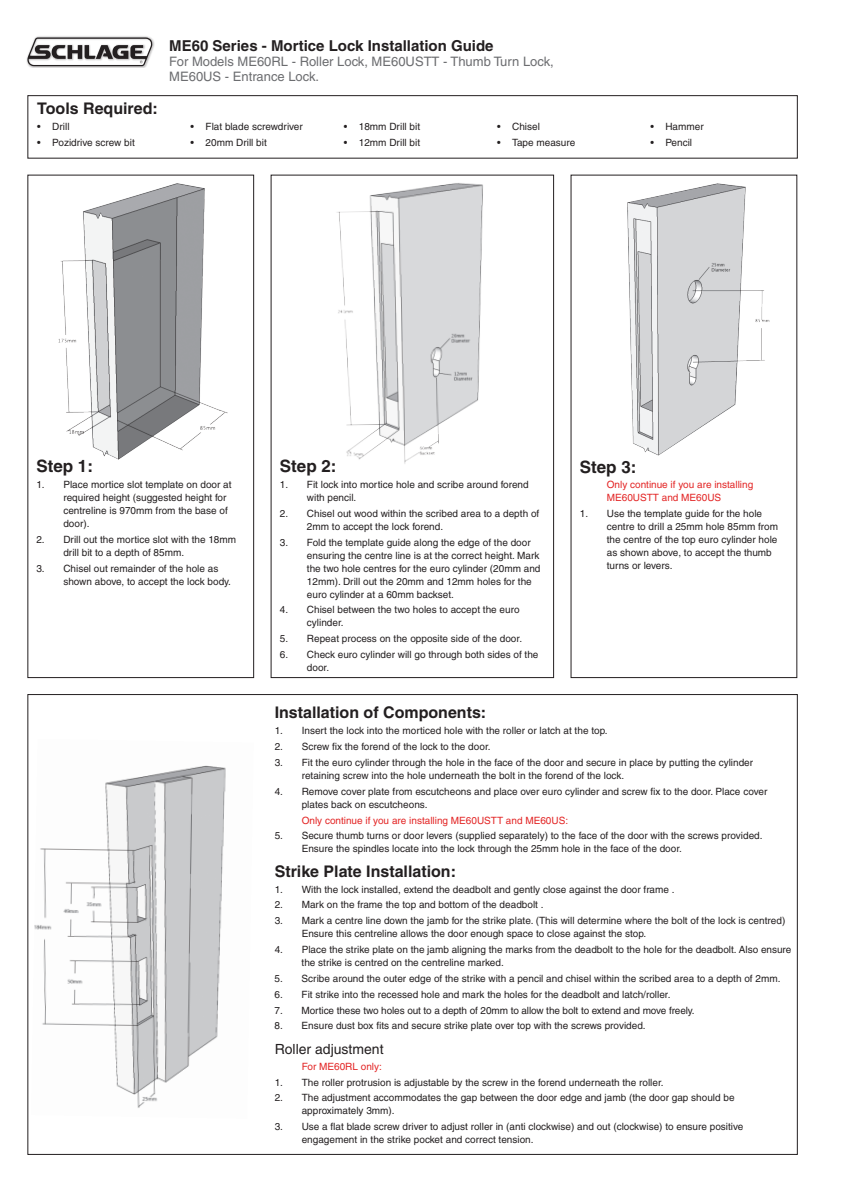
<style>
.page{position:relative;width:842px;height:1191px;background:#fff}
.page>*{position:absolute;margin:0;border:0;box-sizing:border-box;transform-origin:0 0}
.t1{font:700 17px "Helvetica";color:#231f20}
.t2{font:700 16px "Helvetica";color:#231f20}
.t3{font:700 15px "Helvetica";color:#231f20}
.t4{font:14px "Helvetica";color:#231f20}
.t5{font:13px/15px "Helvetica";color:#6c6d70}
.t6{font:10px/13px "Helvetica";color:#231f20}
.t7{font:10px/13px "Helvetica";color:#e32525}
</style>
<div class="page">
<img style="left:34px;top:765px;width:192px;height:343px">
<div style="left:27px;top:95px;width:771px;height:64px;border:1px solid #231f20"></div>
<div style="left:27px;top:175px;width:227px;height:503px;border:1px solid #231f20"></div>
<img style="left:40px;top:174px;width:197px;height:286px">
<img style="left:321px;top:157px;width:218px;height:307px">
<img style="left:607px;top:174px;width:170px;height:282px">
<img style="left:26px;top:36px;width:128px;height:32px">
<svg style="left:27px;top:37px;width:126px;height:29px"></svg>
<h2 class="t2" style="left:37px;top:99px;width:122px">Tools Required:</h2>
<p class="t6" style="left:37px;top:120px;width:34px">• Drill</p>
<p class="t6" style="left:37px;top:136px;width:99px">• Pozidrive screw bit</p>
<h3 class="t3" style="left:169px;top:36px;width:326px">ME60 Series - Mortice Lock Installation Guide</h3>
<h3 class="t5" style="left:169px;top:53px;width:386px">For Models ME60RL - Roller Lock, ME60USTT - Thumb Turn Lock,<br>ME60US - Entrance Lock.</h3>
<p class="t6" style="left:191px;top:120px;width:114px">• Flat blade screwdriver</p>
<p class="t6" style="left:191px;top:136px;width:78px">• 20mm Drill bit</p>
<p class="t6" style="left:344px;top:120px;width:78px">• 18mm Drill bit</p>
<p class="t6" style="left:344px;top:136px;width:78px">• 12mm Drill bit</p>
<p class="t6" style="left:497px;top:120px;width:44px">• Chisel</p>
<p class="t6" style="left:497px;top:136px;width:80px">• Tape measure</p>
<p class="t6" style="left:650px;top:120px;width:55px">• Hammer</p>
<p class="t6" style="left:650px;top:136px;width:43px">• Pencil</p>
<h1 class="t1" style="left:36px;top:456px;width:58px">Step 1:</h1>
<p class="t6" style="left:63px;top:478px;width:170px;text-indent:-27px">1. Place mortice slot template on door at required height (suggested height for centreline is 970mm from the base of door).</p>
<p class="t6" style="left:63px;top:533px;width:174px;text-indent:-27px">2. Drill out the mortice slot with the 18mm drill bit to a depth of 85mm.</p>
<p class="t6" style="left:63px;top:561px;width:169px;text-indent:-27px">3. Chisel out remainder of the hole as shown above, to accept the lock body.</p>
<h1 class="t1" style="left:280px;top:456px;width:58px">Step 2:</h1>
<p class="t6" style="left:307px;top:478px;width:223px;text-indent:-27px">1. Fit lock into mortice hole and scribe around forend with pencil.</p>
<p class="t6" style="left:307px;top:507px;width:234px;text-indent:-27px">2. Chisel out wood within the scribed area to a depth of<br>2mm to accept the lock forend.</p>
<p class="t6" style="left:307px;top:535px;width:235px;text-indent:-27px">3. Fold the template guide along the edge of the door ensuring the centre line is at the correct height. Mark the two hole centres for the euro cylinder (20mm and 12mm). Drill out the 20mm and 12mm holes for the euro cylinder at a 60mm backset.</p>
<p class="t6" style="left:307px;top:603px;width:214px;text-indent:-27px">4. Chisel between the two holes to accept the euro cylinder.</p>
<p class="t6" style="left:280px;top:632px;width:244px">5. Repeat process on the opposite side of the door.</p>
<p class="t6" style="left:307px;top:648px;width:233px;text-indent:-27px">6. Check euro cylinder will go through both sides of the door.</p>
<h2 class="t2" style="left:275px;top:703px;width:213px">Installation of Components:</h2>
<p class="t6" style="left:275px;top:724px;width:334px">1. Insert the lock into the morticed hole with the roller or latch at the top.</p>
<p class="t6" style="left:275px;top:740px;width:217px">2. Screw fix the forend of the lock to the door.</p>
<p class="t6" style="left:302px;top:756px;width:453px;text-indent:-27px">3. Fit the euro cylinder through the hole in the face of the door and secure in place by putting the cylinder retaining screw into the hole underneath the bolt in the forend of the lock.</p>
<p class="t6" style="left:302px;top:784px;width:467px;text-indent:-27px">4. Remove cover plate from escutcheons and place over euro cylinder and screw fix to the door. Place cover plates back on escutcheons.</p>
<p class="t7" style="left:302px;top:813px;width:268px">Only continue if you are installing ME60USTT and ME60US:</p>
<p class="t6" style="left:302px;top:829px;width:462px;text-indent:-27px">5. Secure thumb turns or door levers (supplied separately) to the face of the door with the screws provided.<br>Ensure the spindles locate into the lock through the 25mm hole in the face of the door.</p>
<h2 class="t2" style="left:275px;top:861px;width:183px">Strike Plate Installation:</h2>
<p class="t6" style="left:275px;top:882px;width:401px">1. With the lock installed, extend the deadbolt and gently close against the door frame .</p>
<p class="t6" style="left:275px;top:897px;width:270px;line-height:15.8px">2. Mark on the frame the top and bottom of the deadbolt .<br>3.</p>
<h1 class="t1" style="left:580px;top:456px;width:58px">Step 3:</h1>
<p class="t7" style="left:607px;top:478px;width:148px">Only continue if you are installing<br>ME60USTT and ME60US</p>
<p class="t6" style="left:607px;top:507px;width:173px;text-indent:-27px">1. Use the template guide for the hole centre to drill a 25mm hole 85mm from the centre of the top euro cylinder hole as shown above, to accept the thumb turns or levers.</p>
<p class="t6" style="left:302px;top:914px;width:485px">Mark a centre line down the jamb for the strike plate. (This will determine where the bolt of the lock is centred)<br>Ensure this centreline allows the door enough space to close against the stop.</p>
<p class="t6" style="left:275px;top:943px;width:10px">4.</p>
<p class="t6" style="left:302px;top:943px;width:491px">Place the strike plate on the jamb aligning the marks from the deadbolt to the hole for the deadbolt. Also ensure the strike is centred on the centreline marked.</p>
<p class="t6" style="left:275px;top:972px;width:507px">5. Scribe around the outer edge of the strike with a pencil and chisel within the scribed area to a depth of 2mm.</p>
<p class="t6" style="left:275px;top:987px;width:397px">6. Fit strike into the recessed hole and mark the holes for the deadbolt and latch/roller.</p>
<p class="t6" style="left:275px;top:1003px;width:421px">7. Mortice these two holes out to a depth of 20mm to allow the bolt to extend and move freely.</p>
<p class="t6" style="left:275px;top:1019px;width:373px">8. Ensure dust box fits and secure strike plate over top with the screws provided.</p>
<h3 class="t4" style="left:275px;top:1040px;width:110px">Roller adjustment</h3>
<p class="t7" style="left:302px;top:1059px;width:82px">For ME60RL only:</p>
<p class="t6" style="left:275px;top:1075px;width:390px">1. The roller protrusion is adjustable by the screw in the forend underneath the roller.</p>
<p class="t6" style="left:302px;top:1091px;width:434px;text-indent:-27px">2. The adjustment accommodates the gap between the door edge and jamb (the door gap should be approximately 3mm).</p>
<p class="t6" style="left:302px;top:1120px;width:443px;text-indent:-27px">3. Use a flat blade screw driver to adjust roller in (anti clockwise) and out (clockwise) to ensure positive engagement in the strike pocket and correct tension.</p>
</div>
